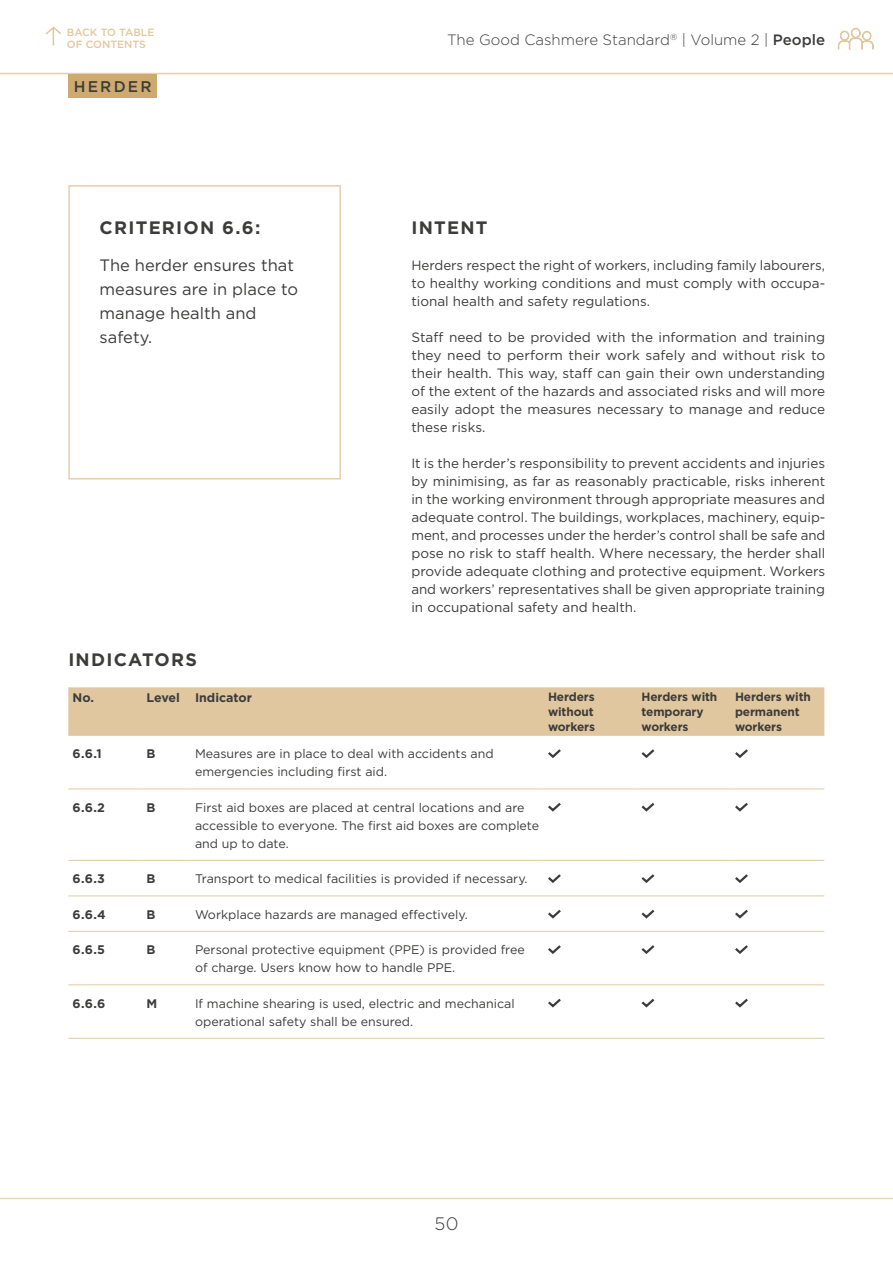
<style>
.page{position:relative;width:893px;height:1263px;background:#fff}
.page>*{position:absolute;margin:0;border:0;box-sizing:border-box;transform-origin:0 0}
.t1{font:700 18px "Gotham";letter-spacing:.07em;color:#3c3c3b}
.t2{font:300 18px "Gotham";color:#3c3c3b}
.t3{font:16.5px/24px "Gotham";color:#3c3c3b}
.t4{font:500 15.45px "Gotham";letter-spacing:.14em;color:#3c3c3b}
.t5{font:300 15px "Gotham";color:#3c3c3b}
.t6{font:13.5px/18px "Gotham";color:#3c3c3b;text-align:justify}
.t7{font:12.45px/18px "Gotham";color:#3c3c3b}
.t8{font:700 12.45px "Gotham";color:#3c3c3b}
.t9{font:700 12px/15px "Gotham";letter-spacing:-.01em;color:#3c3c3b}
.t10{font:500 10.5px/12px "Gotham";color:#e1c79f}
.s1{font-weight:500}
</style>
<div class="page">
<hr style="left:0;top:73px;width:893px;height:1px;background:#e4cfae">
<svg style="left:838px;top:28px;width:36px;height:21px"></svg>
<hr style="left:0;top:1198px;width:893px;height:1px;background:#ead8bc">
<svg style="left:45px;top:26px;width:16px;height:19px"></svg>
<div style="left:68px;top:185px;width:273px;height:294px;border:2px solid #e4cfae"></div>
<div style="left:68px;top:687px;width:756px;height:48px;background:#e1c79f"></div>
<hr style="left:68px;top:735px;width:74px;height:1px;background:#e4cfae">
<hr style="left:142px;top:735px;width:49px;height:1px;background:#e4cfae">
<hr style="left:191px;top:735px;width:353px;height:1px;background:#e4cfae">
<hr style="left:544px;top:735px;width:93px;height:1px;background:#e4cfae">
<hr style="left:637px;top:735px;width:94px;height:1px;background:#e4cfae">
<hr style="left:731px;top:735px;width:93px;height:1px;background:#e4cfae">
<hr style="left:68px;top:788px;width:74px;height:1px;background:#e4cfae">
<hr style="left:142px;top:788px;width:49px;height:1px;background:#e4cfae">
<hr style="left:191px;top:788px;width:353px;height:1px;background:#e4cfae">
<hr style="left:544px;top:788px;width:93px;height:1px;background:#e4cfae">
<hr style="left:637px;top:788px;width:94px;height:1px;background:#e4cfae">
<hr style="left:731px;top:788px;width:93px;height:1px;background:#e4cfae">
<hr style="left:68px;top:860px;width:74px;height:1px;background:#e4cfae">
<hr style="left:142px;top:860px;width:49px;height:1px;background:#e4cfae">
<hr style="left:191px;top:860px;width:353px;height:1px;background:#e4cfae">
<hr style="left:544px;top:860px;width:93px;height:1px;background:#e4cfae">
<hr style="left:637px;top:860px;width:94px;height:1px;background:#e4cfae">
<hr style="left:731px;top:860px;width:93px;height:1px;background:#e4cfae">
<hr style="left:68px;top:895px;width:74px;height:1px;background:#e4cfae">
<hr style="left:142px;top:895px;width:49px;height:1px;background:#e4cfae">
<hr style="left:191px;top:895px;width:353px;height:1px;background:#e4cfae">
<hr style="left:544px;top:895px;width:93px;height:1px;background:#e4cfae">
<hr style="left:637px;top:895px;width:94px;height:1px;background:#e4cfae">
<hr style="left:731px;top:895px;width:93px;height:1px;background:#e4cfae">
<hr style="left:68px;top:931px;width:74px;height:1px;background:#e4cfae">
<hr style="left:142px;top:931px;width:49px;height:1px;background:#e4cfae">
<hr style="left:191px;top:931px;width:353px;height:1px;background:#e4cfae">
<hr style="left:544px;top:931px;width:93px;height:1px;background:#e4cfae">
<hr style="left:637px;top:931px;width:94px;height:1px;background:#e4cfae">
<hr style="left:731px;top:931px;width:93px;height:1px;background:#e4cfae">
<hr style="left:68px;top:984px;width:74px;height:1px;background:#e4cfae">
<hr style="left:142px;top:984px;width:49px;height:1px;background:#e4cfae">
<hr style="left:191px;top:984px;width:353px;height:1px;background:#e4cfae">
<hr style="left:544px;top:984px;width:93px;height:1px;background:#e4cfae">
<hr style="left:637px;top:984px;width:94px;height:1px;background:#e4cfae">
<hr style="left:731px;top:984px;width:93px;height:1px;background:#e4cfae">
<hr style="left:68px;top:1038px;width:74px;height:1px;background:#e4cfae">
<hr style="left:142px;top:1038px;width:49px;height:1px;background:#e4cfae">
<hr style="left:191px;top:1038px;width:353px;height:1px;background:#e4cfae">
<hr style="left:544px;top:1038px;width:93px;height:1px;background:#e4cfae">
<hr style="left:637px;top:1038px;width:94px;height:1px;background:#e4cfae">
<hr style="left:731px;top:1038px;width:93px;height:1px;background:#e4cfae">
<svg style="left:548px;top:749px;width:13px;height:9px"></svg>
<svg style="left:641px;top:749px;width:14px;height:9px"></svg>
<svg style="left:735px;top:749px;width:13px;height:9px"></svg>
<svg style="left:548px;top:802px;width:13px;height:10px"></svg>
<svg style="left:641px;top:803px;width:14px;height:9px"></svg>
<svg style="left:735px;top:802px;width:13px;height:10px"></svg>
<svg style="left:548px;top:874px;width:13px;height:9px"></svg>
<svg style="left:641px;top:874px;width:14px;height:9px"></svg>
<svg style="left:735px;top:874px;width:13px;height:9px"></svg>
<svg style="left:548px;top:909px;width:13px;height:10px"></svg>
<svg style="left:641px;top:909px;width:14px;height:10px"></svg>
<svg style="left:735px;top:909px;width:13px;height:10px"></svg>
<svg style="left:548px;top:945px;width:13px;height:9px"></svg>
<svg style="left:641px;top:945px;width:14px;height:9px"></svg>
<svg style="left:735px;top:945px;width:13px;height:9px"></svg>
<svg style="left:548px;top:998px;width:13px;height:10px"></svg>
<svg style="left:641px;top:998px;width:14px;height:10px"></svg>
<svg style="left:735px;top:998px;width:13px;height:10px"></svg>
<div style="left:68px;top:74px;width:89px;height:24px;background:#cfaa6e"></div>
<p class="t10" style="left:67px;top:26px;width:89px">BACK TO TABLE<br>OF CONTENTS</p>
<p class="t4" style="left:74px;top:77px;width:79px">HERDER</p>
<h1 class="t1" style="left:100px;top:216px;width:162px">CRITERION 6.6:</h1>
<p class="t3" style="left:100px;top:253px;width:200px">The herder ensures that measures are in place to manage health and safety.</p>
<p class="t5" style="left:447px;top:32px;width:380px">The Good Cashmere Standard<sup>®</sup> | Volume 2 | <span class="s1">People</span></p>
<h1 class="t1" style="left:411px;top:216px;width:78px">INTENT</h1>
<p class="t6" style="left:411px;top:256px;width:415px">Herders respect the right of workers, including family labourers, to healthy working conditions and must comply with occupa&shy;tional health and safety regulations.</p>
<p class="t6" style="left:411px;top:328px;width:415px">Staff need to be provided with the information and training they need to perform their work safely and without risk to their health. This way, staff can gain their own understanding of the extent of the hazards and associated risks and will more easily adopt the measures necessary to manage and reduce these risks.</p>
<p class="t6" style="left:411px;top:454px;width:415px">It is the herder’s responsibility to prevent accidents and injuries by minimising, as far as reasonably practicable, risks inherent in the working environment through appropriate measures and adequate control. The buildings, workplaces, machinery, equip&shy;ment, and processes under the herder’s control shall be safe and pose no risk to staff health. Where necessary, the herder shall provide adequate clothing and protective equipment. Workers and workers’ representatives shall be given appropriate training in occupational safety and health.</p>
<h1 class="t1" style="left:68px;top:648px;width:130px">INDICATORS</h1>
<p class="t8" style="left:73px;top:689px;width:23px">No.</p>
<p class="t8" style="left:147px;top:689px;width:107px">Level Indicator</p>
<p class="t9" style="left:548px;top:689px;width:49px;text-align:justify">Herders without workers</p>
<p class="t9" style="left:641px;top:689px;width:77px">Herders with temporary workers</p>
<p class="t9" style="left:735px;top:689px;width:77px">Herders with permanent workers</p>
<p class="t8" style="left:73px;top:745px;width:31px">6.6.1</p>
<p class="t8" style="left:147px;top:745px;width:10px">B</p>
<p class="t7" style="left:195px;top:744px;width:300px">Measures are in place to deal with accidents and emergencies including first aid.</p>
<p class="t8" style="left:73px;top:799px;width:34px">6.6.2</p>
<p class="t8" style="left:147px;top:799px;width:10px">B</p>
<p class="t7" style="left:195px;top:798px;width:346px">First aid boxes are placed at central locations and are accessible to everyone. The first aid boxes are complete and up to date.</p>
<p class="t8" style="left:73px;top:870px;width:34px">6.6.3</p>
<p class="t8" style="left:147px;top:870px;width:10px">B</p>
<p class="t7" style="left:195px;top:869px;width:334px">Transport to medical facilities is provided if necessary.</p>
<p class="t8" style="left:73px;top:906px;width:35px">6.6.4</p>
<p class="t8" style="left:147px;top:906px;width:10px">B</p>
<p class="t7" style="left:195px;top:905px;width:274px">Workplace hazards are managed effectively.</p>
<p class="t8" style="left:73px;top:941px;width:34px">6.6.5</p>
<p class="t8" style="left:147px;top:941px;width:10px">B</p>
<p class="t7" style="left:195px;top:940px;width:331px">Personal protective equipment (PPE) is provided free of charge. Users know how to handle PPE.</p>
<p class="t8" style="left:73px;top:995px;width:34px">6.6.6</p>
<p class="t8" style="left:147px;top:995px;width:12px">M</p>
<p class="t7" style="left:195px;top:994px;width:321px">If machine shearing is used, electric and mechanical operational safety shall be ensured.</p>
<h1 class="t2" style="left:434px;top:1214px;width:26px">50</h1>
</div>
